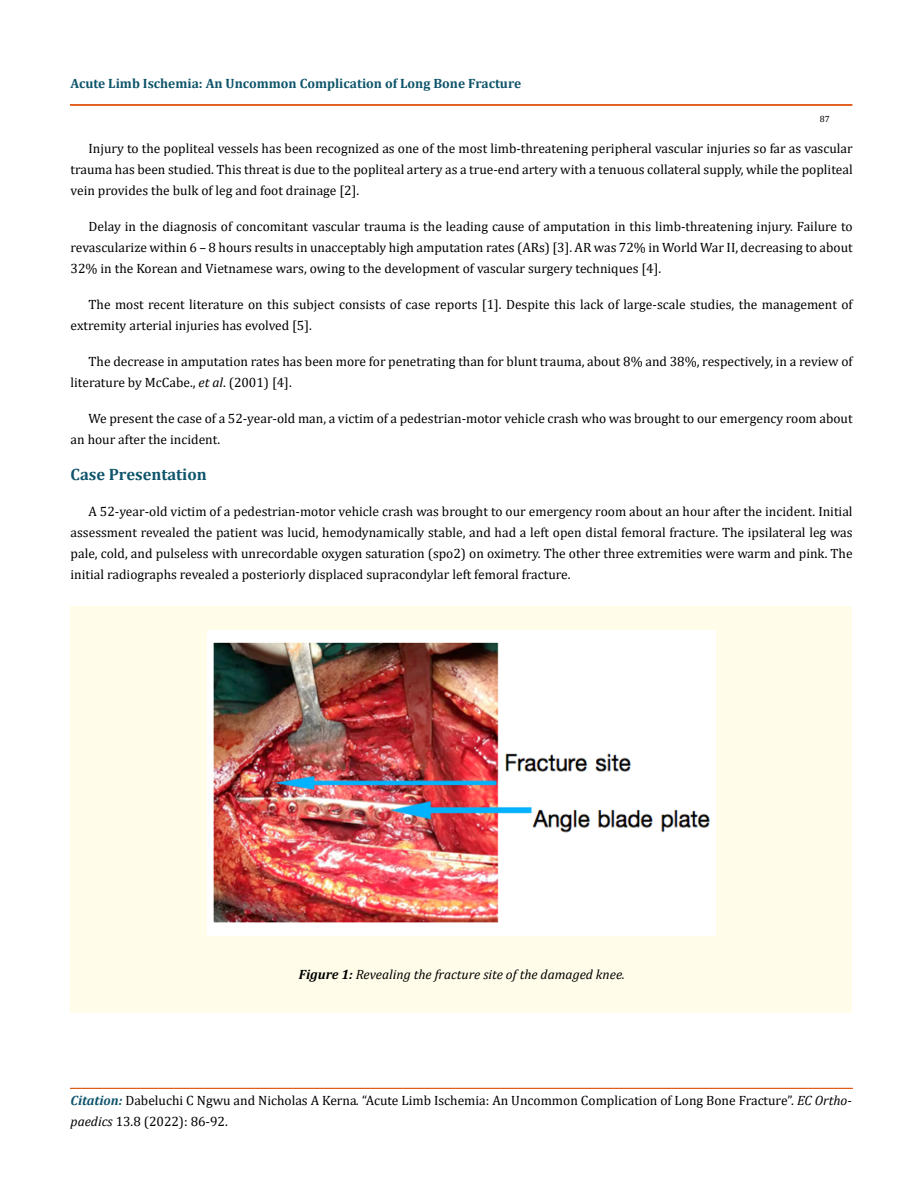
<style>
.page{position:relative;width:917px;height:1190px;background:#fff}
.page>*{position:absolute;margin:0;border:0;box-sizing:border-box;transform-origin:0 0}
.Body_A{font:700 16.5px "Cambria";color:#0e546a}
.Body_A-2{font:13.5px/21px "Cambria";color:#000}
.t1{font:700 13.5px "Cambria";color:#0e546a}
.t2{font:italic 13.5px "Cambria";color:#000}
.t3{font:9px "Cambria";color:#000}
.s1{font-style:italic}
.s2{font-weight:700}
.s3{font-weight:700;font-style:italic;color:#0e546a}
</style>
<div class="page">
<div style="left:70px;top:105px;width:782px;height:1px;border:1px solid #e05d1a"></div>
<div style="left:70px;top:1088px;width:782px;height:1px;border:1px solid #e05d1a"></div>
<div style="left:71px;top:606px;width:781px;height:407px;background:#fffde9"></div>
<img style="left:208px;top:630px;width:507px;height:305px">
<p class="t1" style="left:70px;top:74px;width:452px">Acute Limb Ischemia: An Uncommon Complication of Long Bone Fracture</p>
<p class="t3" style="left:819px;top:114px;width:11px">87</p>
<p class="Body_A-2" style="left:71px;top:137px;width:783px;text-align:justify;text-indent:18px">Injury to the popliteal vessels has been recognized as one of the most limb-threatening peripheral vascular injuries so far as vascular trauma has been studied. This threat is due to the popliteal artery as a true-end artery with a tenuous collateral supply, while the popliteal vein provides the bulk of leg and foot drainage [2].</p>
<p class="Body_A-2" style="left:71px;top:215px;width:783px;text-align:justify;text-indent:18px">Delay in the diagnosis of concomitant vascular trauma is the leading cause of amputation in this limb-threatening injury. Failure to revascularize within 6 – 8 hours results in unacceptably high amputation rates (ARs) [3]. AR was 72% in World War II, decreasing to about 32% in the Korean and Vietnamese wars, owing to the development of vascular surgery techniques [4].</p>
<p class="Body_A-2" style="left:71px;top:293px;width:783px;text-indent:18px">The most recent literature on this subject consists of case reports [1]. Despite this lack of large-scale studies, the management of extremity arterial injuries has evolved [5].</p>
<p class="Body_A-2" style="left:71px;top:350px;width:783px;text-indent:18px">The decrease in amputation rates has been more for penetrating than for blunt trauma, about 8% and 38%, respectively, in a review of literature by McCabe., <span class="s1">et al</span>. (2001) [4].</p>
<p class="Body_A-2" style="left:71px;top:407px;width:783px;text-indent:18px">We present the case of a 52-year-old man, a victim of a pedestrian-motor vehicle crash who was brought to our emergency room about an hour after the incident.</p>
<p class="Body_A" style="left:71px;top:462px;width:138px">Case Presentation</p>
<p class="Body_A-2" style="left:71px;top:500px;width:783px;text-align:justify;text-indent:18px">A 52-year-old victim of a pedestrian-motor vehicle crash was brought to our emergency room about an hour after the incident. Initial assessment revealed the patient was lucid, hemodynamically stable, and had a left open distal femoral fracture. The ipsilateral leg was pale, cold, and pulseless with unrecordable oxygen saturation (spo2) on oximetry. The other three extremities were warm and pink. The initial radiographs revealed a posteriorly displaced supracondylar left femoral fracture.</p>
<p class="t2" style="left:299px;top:964px;width:327px"><span class="s2">Figure 1:</span> Revealing the fracture site of the damaged knee.</p>
<p class="Body_A-2" style="left:71px;top:1089px;width:782px"><span class="s3">Citation:</span> Dabeluchi C Ngwu and Nicholas A Kerna<span class="s1">.</span> “Acute Limb Ischemia: An Uncommon Complication of Long Bone Fracture”. <span class="s1">EC Ortho&shy;paedics</span> 13.8 (2022): 86-92.</p>
</div>
